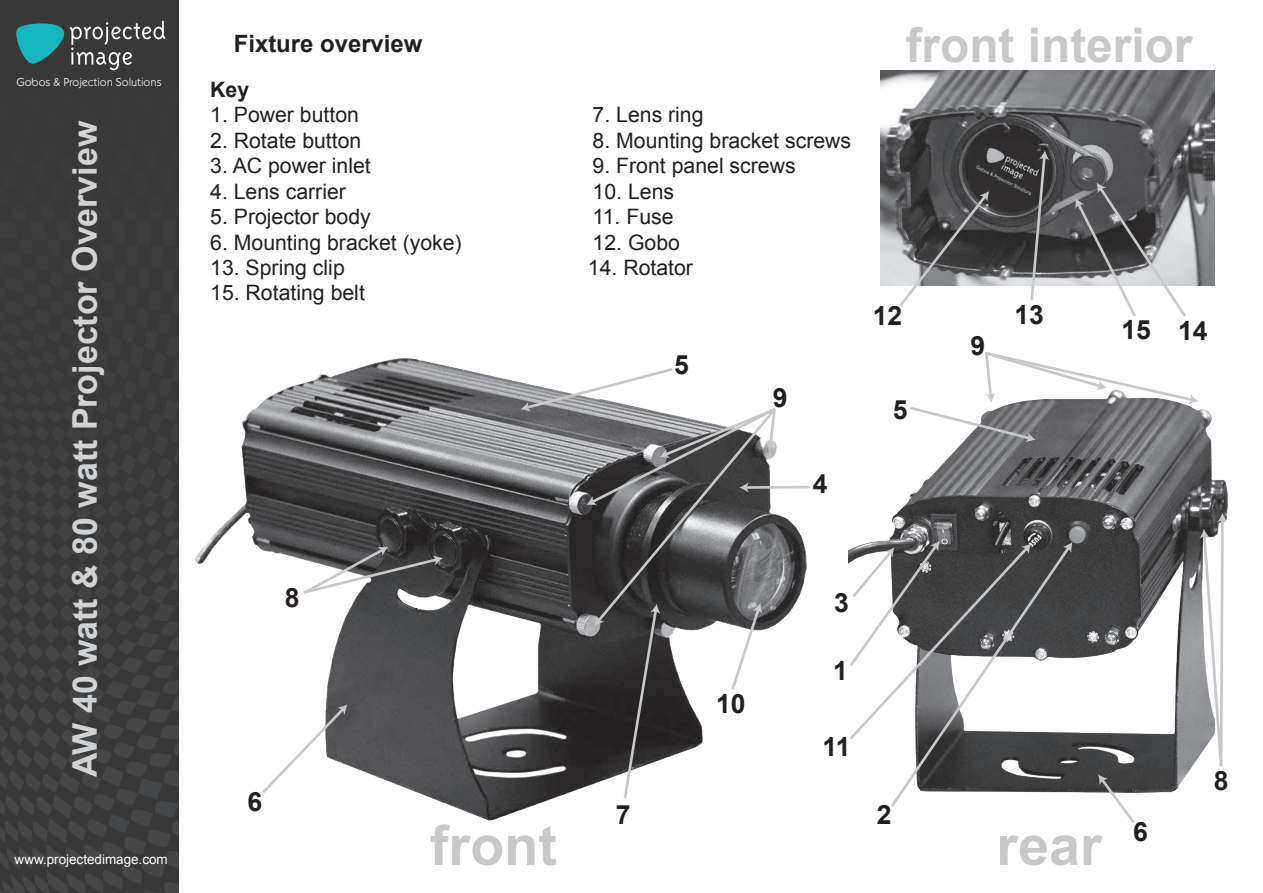
<style>
.page{position:relative;width:1263px;height:893px;background:#fff}
.page>*{position:absolute;margin:0;border:0;box-sizing:border-box;transform-origin:0 0}
.t1{font:700 55.8px "Arial";color:#c7c8ca}
.t2{font:700 47.85px "Arial";color:#c7c8ca}
.t3{font:700 33.9px "Arial";color:#d1d2d4}
.t4{font:700 26.55px "Arial";color:#231f20}
.t5{font:700 23.85px "Arial";color:#231f20}
.t6{font:21.3px "Arial";color:#231f20}
.t7{font:700 21.3px "Arial";color:#231f20}
.t8{font:13.5px "Arial";color:#fff}
.t9{font:12px "Kabel ITC";color:#fff}
</style>
<div class="page">
<img style="left:881px;top:409px;width:348px;height:385px">
<img style="left:195px;top:358px;width:615px;height:463px">
<svg style="left:1098px;top:774px;width:39px;height:49px"></svg>
<svg style="left:1199px;top:513px;width:28px;height:256px"></svg>
<svg style="left:848px;top:541px;width:183px;height:201px"></svg>
<svg style="left:888px;top:544px;width:184px;height:263px"></svg>
<svg style="left:1063px;top:542px;width:9px;height:11px"></svg>
<svg style="left:907px;top:352px;width:291px;height:90px"></svg>
<svg style="left:260px;top:704px;width:87px;height:92px"></svg>
<svg style="left:300px;top:546px;width:143px;height:50px"></svg>
<hr style="left:746px;top:486px;width:63px;height:3px;background:#c7c8ca">
<svg style="left:520px;top:366px;width:259px;height:435px"></svg>
<img style="left:880px;top:71px;width:334px;height:215px">
<svg style="left:897px;top:191px;width:92px;height:115px"></svg>
<svg style="left:1029px;top:150px;width:20px;height:150px;background:#686769"></svg>
<svg style="left:1075px;top:183px;width:113px;height:134px"></svg>
<div style="left:0;top:0;width:179px;height:893px;background:#383839"></div>
<svg style="left:16px;top:20px;width:150px;height:51px"></svg>
<p class="t9" style="left:16px;top:75px;width:147px">Gobos &amp; Projection Solutions</p>
<h3 class="t3" style="left:62px;top:777px;width:658px;rotate:-90deg">AW 40 watt &amp; 80 watt Projector Overview</h3>
<p class="t8" style="left:15px;top:850px;width:155px">www.projectedimage.com</p>
<p class="t5" style="left:234px;top:28px;width:190px">Fixture overview</p>
<p class="t7" style="left:210px;top:75px;width:40px">Key</p>
<p class="t6" style="left:210px;top:101px;width:150px">1. Power button</p>
<p class="t6" style="left:593px;top:101px;width:112px">7. Lens ring</p>
<p class="t6" style="left:210px;top:126px;width:153px">2. Rotate button</p>
<p class="t6" style="left:593px;top:126px;width:260px">8. Mounting bracket screws</p>
<p class="t6" style="left:210px;top:152px;width:162px">3. AC power inlet</p>
<p class="t6" style="left:593px;top:152px;width:205px">9. Front panel screws</p>
<p class="t6" style="left:210px;top:177px;width:137px">4. Lens carrier</p>
<p class="t6" style="left:593px;top:177px;width:83px">10. Lens</p>
<p class="t6" style="left:210px;top:203px;width:162px">5. Projector body</p>
<p class="t6" style="left:593px;top:203px;width:83px">11. Fuse</p>
<p class="t6" style="left:210px;top:228px;width:253px">6. Mounting bracket (yoke)</p>
<p class="t6" style="left:593px;top:228px;width:89px">12. Gobo</p>
<p class="t6" style="left:210px;top:254px;width:136px">13. Spring clip</p>
<p class="t6" style="left:588px;top:254px;width:107px">14. Rotator</p>
<p class="t6" style="left:210px;top:279px;width:156px">15. Rotating belt</p>
<p class="t4" style="left:674px;top:347px;width:16px">5</p>
<p class="t4" style="left:773px;top:380px;width:16px">9</p>
<p class="t4" style="left:813px;top:466px;width:16px">4</p>
<h2 class="t2" style="left:906px;top:13px;width:288px">front interior</h2>
<p class="t4" style="left:873px;top:298px;width:31px">12</p>
<p class="t4" style="left:1014px;top:297px;width:31px">13</p>
<p class="t4" style="left:893px;top:391px;width:16px">5</p>
<p class="t4" style="left:970px;top:328px;width:16px">9</p>
<p class="t4" style="left:1121px;top:312px;width:88px">15 14</p>
<p class="t4" style="left:285px;top:580px;width:16px">8</p>
<p class="t4" style="left:248px;top:784px;width:16px">6</p>
<h1 class="t1" style="left:430px;top:808px;width:128px">front</h1>
<p class="t4" style="left:616px;top:797px;width:16px">7</p>
<p class="t4" style="left:716px;top:686px;width:31px">10</p>
<p class="t4" style="left:834px;top:585px;width:16px">3</p>
<p class="t4" style="left:833px;top:653px;width:16px">1</p>
<p class="t4" style="left:822px;top:729px;width:30px">11</p>
<p class="t4" style="left:877px;top:797px;width:16px">2</p>
<h1 class="t1" style="left:996px;top:808px;width:107px">rear</h1>
<p class="t4" style="left:1133px;top:814px;width:16px">6</p>
<p class="t4" style="left:1214px;top:763px;width:16px">8</p>
</div>
